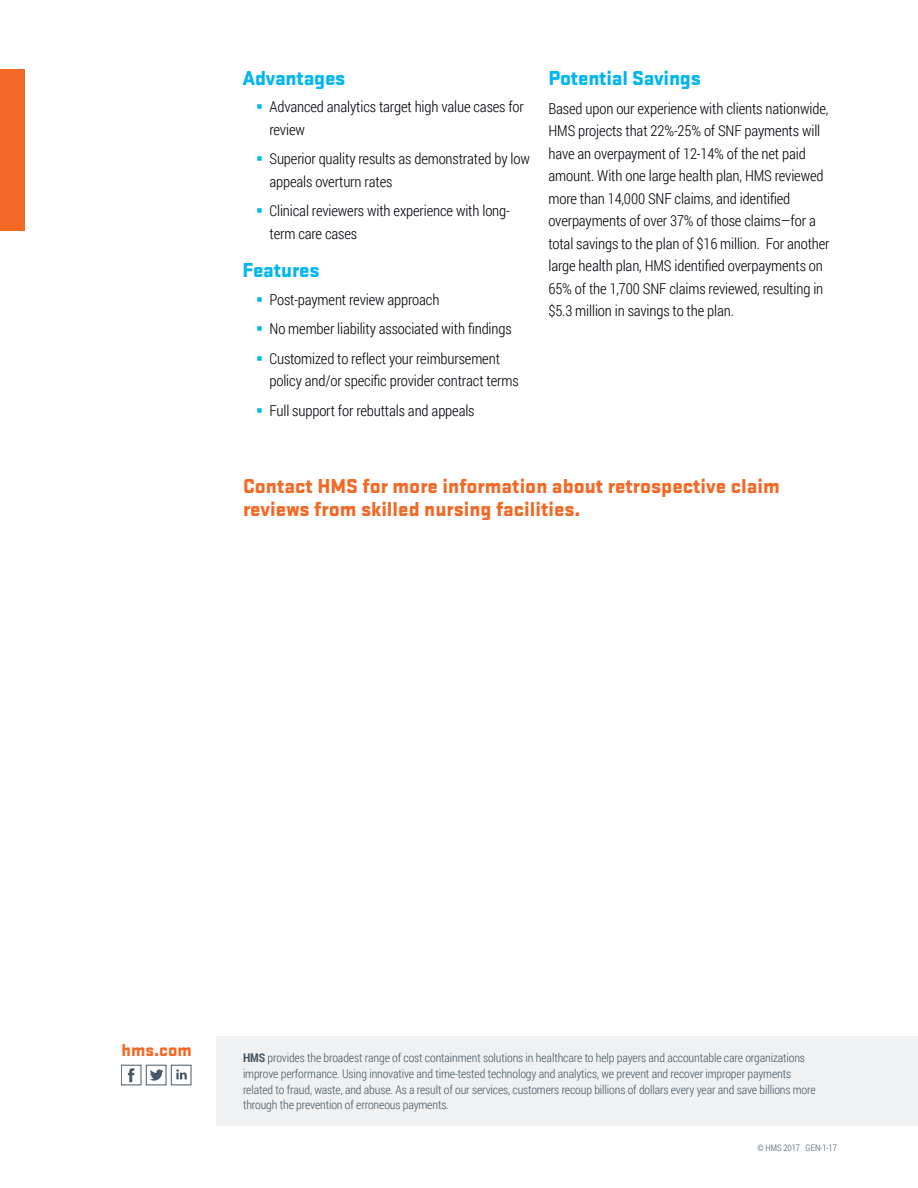
<style>
.page{position:relative;width:918px;height:1188px;background:#fff}
.page>*{position:absolute;margin:0;border:0;box-sizing:border-box;transform-origin:0 0}
.Call_to_Action{font:900 21px/23.2px "Stratum 2";color:#f36824}
.t1{font:900 21px "Stratum 2";letter-spacing:-.01em;color:#00b6ef}
.t2{font:900 18px "Stratum 2";color:#f36824}
.Paragraph{font:300 15px/22.5px "Roboto Condensed";letter-spacing:-.01em;color:#010209}
.Boiler{font:300 12px/15.6px "Roboto Condensed";letter-spacing:-.01em;color:#475865}
.t3{font:300 9px "Roboto Condensed";letter-spacing:-.01em;color:#475865}
.s1{color:#00b6ef}
.s2{font-weight:700}
</style>
<div class="page">
<div style="left:0;top:69px;width:25px;height:162px;background:#f36824"></div>
<div style="left:216px;top:1036px;width:702px;height:90px;background:#eff1f2"></div>
<svg style="left:121px;top:1065px;width:70px;height:20px"></svg>
<h3 class="t1" style="left:243px;top:62px;width:104px">Advantages</h3>
<p class="Paragraph" style="left:270px;top:95px;width:256px;text-indent:-14px"><span class="s1">▪</span> Advanced analytics target high value cases for review</p>
<p class="Paragraph" style="left:270px;top:147px;width:262px;text-indent:-14px"><span class="s1">▪</span> Superior quality results as demonstrated by low appeals overturn rates</p>
<p class="Paragraph" style="left:270px;top:199px;width:242px;line-height:23.2px;text-indent:-14px"><span class="s1">▪</span> Clinical reviewers with experience with long&shy;term care cases</p>
<h3 class="t1" style="left:243px;top:255px;width:79px">Features</h3>
<p class="Paragraph" style="left:256px;top:288px;width:185px"><span class="s1">▪</span> Post-payment review approach</p>
<p class="Paragraph" style="left:256px;top:317px;width:257px"><span class="s1">▪</span> No member liability associated with findings</p>
<p class="Paragraph" style="left:270px;top:347px;width:251px;text-indent:-14px"><span class="s1">▪</span> Customized to reflect your reimbursement policy and/or specific provider contract terms</p>
<p class="Paragraph" style="left:256px;top:399px;width:220px"><span class="s1">▪</span> Full support for rebuttals and appeals</p>
<h3 class="t1" style="left:548px;top:62px;width:154px">Potential Savings</h3>
<p class="Paragraph" style="left:548px;top:97px;width:283px">Based upon our experience with clients nationwide, HMS projects that 22%-25% of SNF payments will have an overpayment of 12-14% of the net paid amount. With one large health plan, HMS reviewed more than 14,000 SNF claims, and identified overpayments of over 37% of those claims—for a total savings to the plan of $16 million. For another large health plan, HMS identified overpayments on 65% of the 1,700 SNF claims reviewed, resulting in $5.3 million in savings to the plan.</p>
<p class="Call_to_Action" style="left:243px;top:473px;width:538px">Contact HMS for more information about retrospective claim reviews from skilled nursing facilities.</p>
<p class="t2" style="left:122px;top:1037px;width:72px">hms.com</p>
<p class="Boiler" style="left:243px;top:1050px;width:574px"><span class="s2">HMS</span> provides the broadest range of cost containment solutions in healthcare to help payers and accountable care organizations improve performance. Using innovative and time-tested technology and analytics, we prevent and recover improper payments related to fraud, waste, and abuse. As a result of our services, customers recoup billions of dollars every year and save billions more through the prevention of erroneous payments.</p>
<p class="t3" style="left:758px;top:1142px;width:81px">© HMS 2017 GEN-1-17</p>
</div>
